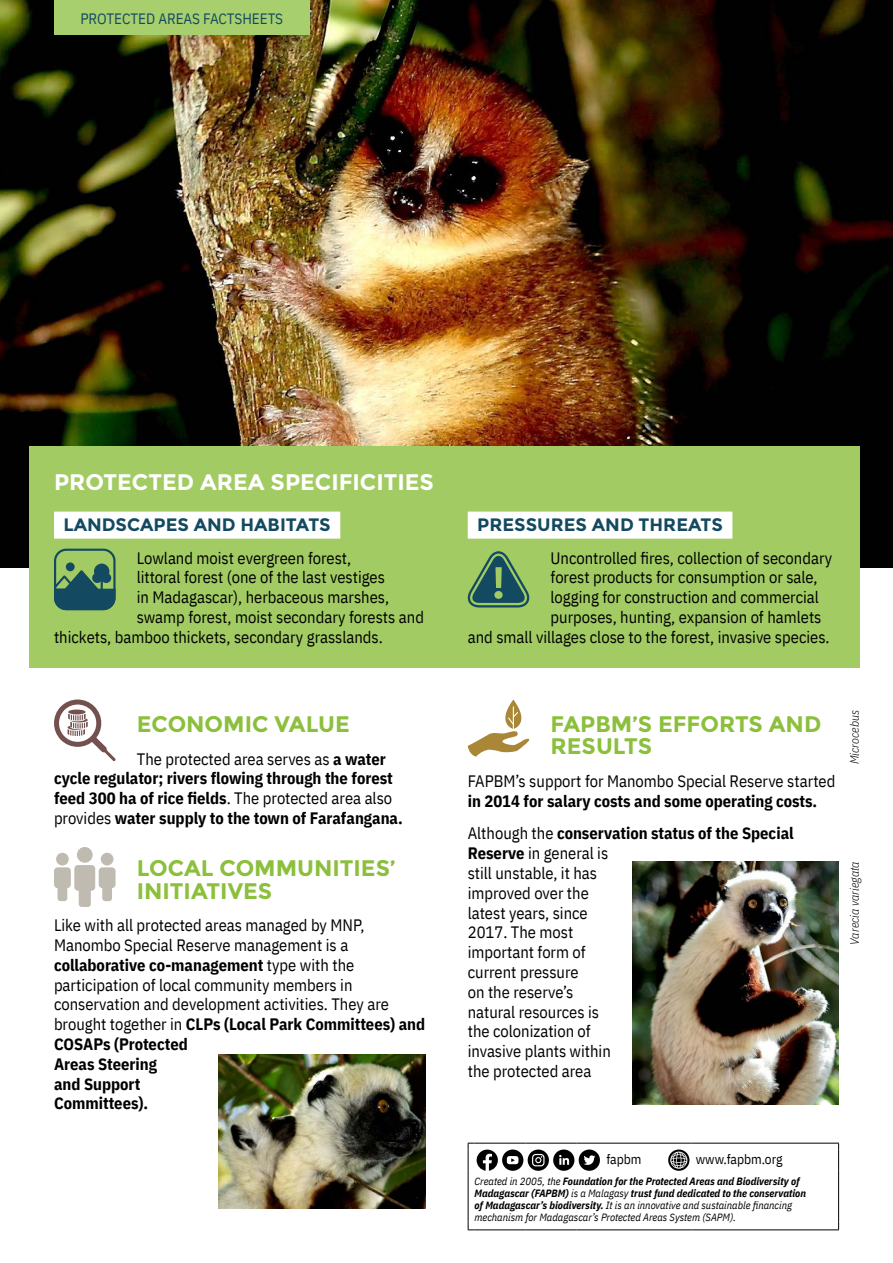
<style>
.page{position:relative;width:893px;height:1263px;background:#fff}
.page>*{position:absolute;margin:0;border:0;box-sizing:border-box;transform-origin:0 0}
.titre{font:700 22.5px/22.5px "Montserrat";color:#8bbf3c}
.titre-2{font:700 22.5px "Montserrat";color:#fff}
.texte{font:700 22.5px/22.5px "Montserrat";color:#8bbf3c}
.sous-titre_encadré{font:700 18px "Montserrat";color:#134a61}
.texte-2{font:16.5px/19.8px "IBM Plex Sans Cond";color:#000}
.texte-3{font:700 16.5px/19.8px "IBM Plex Sans Cond";color:#000}
.t1{font:15px "IBM Plex Sans Cond";color:#134a61}
.t2{font:13.5px "IBM Plex Sans Cond";color:#000}
.légendes{font:italic 300 12px "IBM Plex Sans Cond";color:#000}
.texte_FAPBM{font:italic 700 10.5px/12px "IBM Plex Sans Cond";color:#000}
.s1{font-weight:400}
.s2{font-weight:700}
</style>
<div class="page">
<img style="left:0;top:0;width:893px;height:568px">
<svg style="left:468px;top:699px;width:61px;height:57px"></svg>
<div style="left:30px;top:446px;width:830px;height:222px;background:#a2cc63"></div>
<svg style="left:54px;top:699px;width:62px;height:62px"></svg>
<div style="left:468px;top:512px;width:264px;height:27px;background:#fff"></div>
<div style="left:54px;top:512px;width:286px;height:27px;background:#fff"></div>
<div style="left:77px;top:847px;width:16px;height:16px;background:#c0bbb1;border-radius:50%"></div>
<svg style="left:74px;top:865px;width:21px;height:42px"></svg>
<div style="left:56px;top:853px;width:13px;height:12px;background:#c0bbb1;border-radius:50%"></div>
<div style="left:54px;top:867px;width:17px;height:21px;background:#c0bbb1;border-radius:4px"></div>
<div style="left:58px;top:875px;width:9px;height:26px;background:#c0bbb1;border-radius:3px"></div>
<div style="left:101px;top:853px;width:12px;height:12px;background:#c0bbb1;border-radius:50%"></div>
<div style="left:99px;top:867px;width:17px;height:21px;background:#c0bbb1;border-radius:4px"></div>
<div style="left:102px;top:875px;width:10px;height:26px;background:#c0bbb1;border-radius:3px"></div>
<svg style="left:54px;top:549px;width:62px;height:61px"></svg>
<svg style="left:468px;top:551px;width:61px;height:56px"></svg>
<img style="left:632px;top:861px;width:207px;height:243px">
<img style="left:218px;top:1054px;width:207px;height:155px">
<div style="left:54px;top:0;width:256px;height:34px;background:#a8cf6d"></div>
<hr style="left:602px;top:1143px;width:64px;height:1px;background:#000">
<hr style="left:692px;top:1143px;width:147px;height:1px;background:#000">
<svg style="left:838px;top:1143px;width:1px;height:28px"></svg>
<hr style="left:468px;top:1171px;width:1px;height:50px;background:#000">
<hr style="left:838px;top:1171px;width:1px;height:50px;background:#000">
<svg style="left:468px;top:1221px;width:134px;height:9px"></svg>
<hr style="left:602px;top:1229px;width:64px;height:1px;background:#000">
<svg style="left:666px;top:1229px;width:26px;height:1px"></svg>
<hr style="left:692px;top:1229px;width:147px;height:1px;background:#000">
<svg style="left:468px;top:1143px;width:134px;height:28px"></svg>
<svg style="left:666px;top:1143px;width:26px;height:28px"></svg>
<p class="t1" style="left:80px;top:8px;width:204px">PROTECTED AREAS FACTSHEETS</p>
<p class="titre-2" style="left:54px;top:468px;width:381px">PROTECTED AREA SPECIFICITIES</p>
<p class="sous-titre_encadré" style="left:64px;top:514px;width:269px">LANDSCAPES AND HABITATS</p>
<p class="texte-2" style="left:137px;top:546px;width:216px">Lowland moist evergreen forest,</p>
<p class="texte-2" style="left:137px;top:566px;width:250px">littoral forest (one of the last vestiges</p>
<p class="texte-2" style="left:137px;top:586px;width:254px">in Madagascar), herbaceous marshes,</p>
<p class="texte-2" style="left:137px;top:606px;width:289px">swamp forest, moist secondary forests and</p>
<p class="texte-2" style="left:54px;top:626px;width:330px">thickets, bamboo thickets, secondary grasslands.</p>
<p class="titre" style="left:137px;top:713px;width:214px">ECONOMIC VALUE</p>
<p class="texte-3" style="left:54px;top:747px;width:350px;text-indent:83px"><span class="s1">The protected area serves as</span> a water cycle regulator; rivers flowing through the forest feed 300 ha of rice fields<span class="s1">. The protected area also provides</span> water supply to the town of Farafangana.</p>
<p class="titre" style="left:137px;top:857px;width:260px">LOCAL COMMUNITIES’<br>INITIATIVES</p>
<p class="texte-2" style="left:54px;top:914px;width:373px">Like with all protected areas managed by MNP, Manombo Special Reserve management is a <span class="s2">collaborative co-management</span> type with the participation of local community members in conservation and development activities. They are brought together in <span class="s2">CLPs (Local Park Committees) and COSAPs (Protected<br>Areas Steering<br>and Support<br>Committees).</span></p>
<p class="sous-titre_encadré" style="left:477px;top:514px;width:247px">PRESSURES AND THREATS</p>
<p class="texte-2" style="left:551px;top:546px;width:283px">Uncontrolled fires, collection of secondary</p>
<p class="texte-2" style="left:551px;top:566px;width:268px">forest products for consumption or sale,</p>
<p class="texte-2" style="left:551px;top:586px;width:270px">logging for construction and commercial</p>
<p class="texte-2" style="left:551px;top:606px;width:272px">purposes, hunting, expansion of hamlets</p>
<p class="texte-2" style="left:468px;top:626px;width:363px">and small villages close to the forest, invasive species.</p>
<p class="texte" style="left:551px;top:713px;width:272px">FAPBM’S EFFORTS AND<br>RESULTS</p>
<p class="texte-2" style="left:468px;top:770px;width:369px">FAPBM’s support for Manombo Special Reserve started <span class="s2">in 2014 for salary costs and some operating costs.</span></p>
<p class="texte-2" style="left:468px;top:822px;width:328px">Although the <span class="s2">conservation status of the Special<br>Reserve</span> in general is<br>still unstable, it has<br>improved over the<br>latest years, since<br>2017. The most<br>important form of<br>current pressure<br>on the reserve’s<br>natural resources is<br>the colonization of<br>invasive plants within<br>the protected area</p>
<p class="légendes" style="left:846px;top:764px;width:56px;rotate:-90deg">Microcebus</p>
<p class="légendes" style="left:846px;top:944px;width:85px;rotate:-90deg">Varecia variegata</p>
<p class="t2" style="left:606px;top:1149px;width:37px">fapbm</p>
<p class="t2" style="left:696px;top:1149px;width:88px">www.fapbm.org</p>
<p class="texte_FAPBM" style="left:474px;top:1175px;width:333px"><span class="s1">Created in 2005, the</span> Foundation for the Protected Areas and Biodiversity of Madagascar (FAPBM) <span class="s1">is a Malagasy</span> trust fund dedicated to the conservation of Madagascar’s biodiversity. <span class="s1">It is an innovative and sustainable financing mechanism for Madagascar’s Protected Areas System (SAPM).</span></p>
</div>
